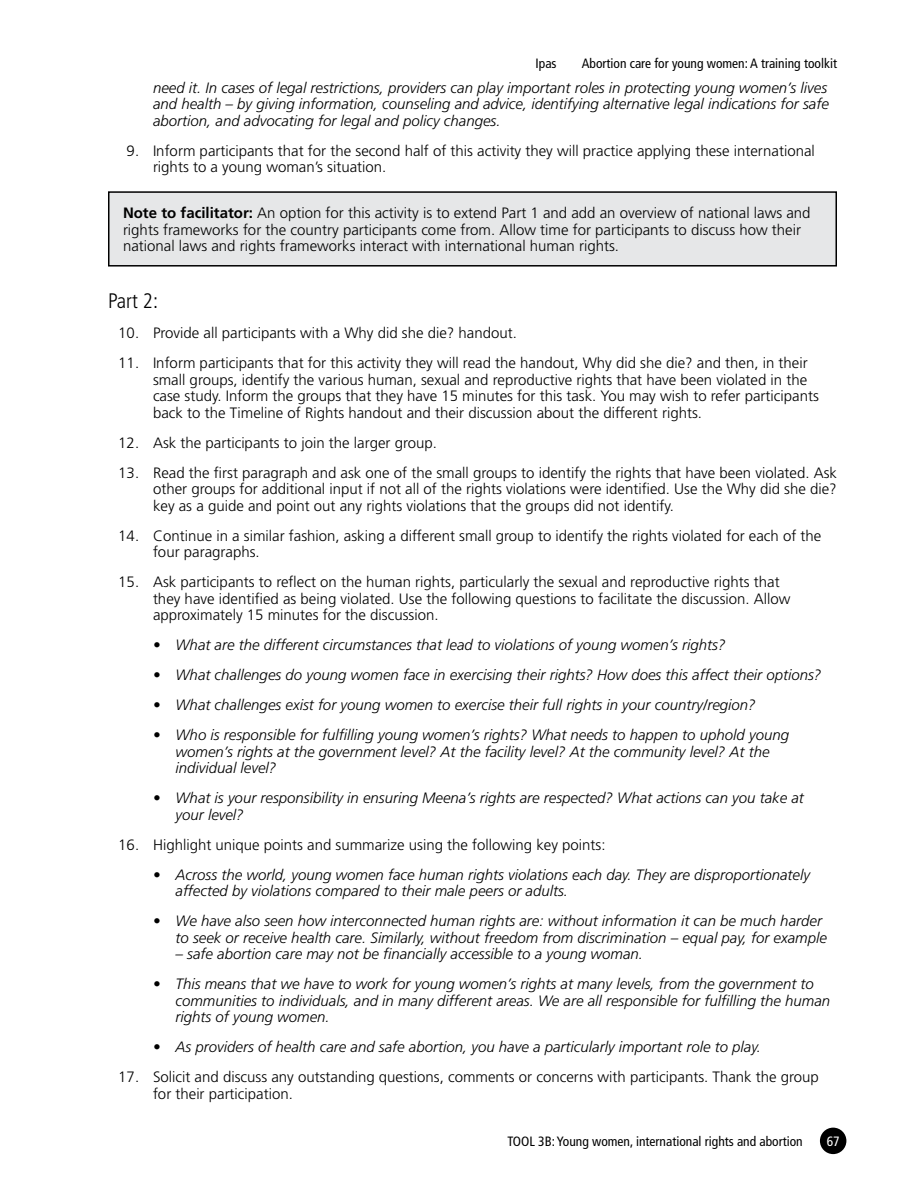
<style>
.page{position:relative;width:918px;height:1188px;background:#fff}
.page>*{position:absolute;margin:0;border:0;box-sizing:border-box;transform-origin:0 0}
.t1{font:300 condensed 21px "Frutiger";color:#000}
.t2{font:300 15px/16.5px "Frutiger";color:#000}
.t3{font:italic 300 15px/16.5px "Frutiger";color:#000}
.t4{font:condensed 13.5px "Frutiger";color:#000}
.t5{font:condensed 13.5px "Frutiger";color:#fff}
.s1{font-weight:700}
</style>
<div class="page">
<div style="left:820px;top:1128px;width:26px;height:26px;background:#000;border-radius:50%"></div>
<div style="left:109px;top:192px;width:727px;height:74px;background:#e6e7e8"></div>
<div style="left:108px;top:191px;width:729px;height:76px;border:2px solid #000"></div>
<p class="t4" style="left:536px;top:55px;width:23px">Ipas</p>
<p class="t4" style="left:582px;top:55px;width:257px">Abortion care for young women: A training toolkit</p>
<p class="t3" style="left:153px;top:79px;width:677px;text-align:justify">need it. In cases of legal restrictions, providers can play important roles in protecting young women’s lives and health – by giving information, counseling and advice, identifying alternative legal indications for safe abortion, and advocating for legal and policy changes.</p>
<p class="t2" style="left:153px;top:142px;width:663px;text-indent:-26px">9. Inform participants that for the second half of this activity they will practice applying these international rights to a young woman’s situation.</p>
<p class="t2" style="left:123px;top:205px;width:689px"><span class="s1">Note to facilitator:</span> An option for this activity is to extend Part 1 and add an overview of national laws and rights frameworks for the country participants come from. Allow time for participants to discuss how their national laws and rights frameworks interact with international human rights.</p>
<h1 class="t1" style="left:108px;top:289px;width:52px">Part 2:</h1>
<p class="t2" style="left:118px;top:325px;width:400px">10. Provide all participants with a Why did she die? handout.</p>
<p class="t2" style="left:153px;top:355px;width:667px;text-indent:-35px">11. Inform participants that for this activity they will read the handout, Why did she die? and then, in their small groups, identify the various human, sexual and reproductive rights that have been violated in the case study. Inform the groups that they have 15 minutes for this task. You may wish to refer participants back to the Timeline of Rights handout and their discussion about the different rights.</p>
<p class="t2" style="left:118px;top:434px;width:320px">12. Ask the participants to join the larger group.</p>
<p class="t2" style="left:153px;top:464px;width:686px;text-align:justify;text-indent:-35px">13. Read the first paragraph and ask one of the small groups to identify the rights that have been violated. Ask other groups for additional input if not all of the rights violations were identified. Use the Why did she die? key as a guide and point out any rights violations that the groups did not identify.</p>
<p class="t2" style="left:153px;top:527px;width:670px;text-indent:-35px">14. Continue in a similar fashion, asking a different small group to identify the rights violated for each of the four paragraphs.</p>
<p class="t2" style="left:153px;top:574px;width:639px;text-indent:-35px">15. Ask participants to reflect on the human rights, particularly the sexual and reproductive rights that they have identified as being violated. Use the following questions to facilitate the discussion. Allow approximately 15 minutes for the discussion.</p>
<p class="t3" style="left:153px;top:637px;width:574px">• What are the different circumstances that lead to violations of young women’s rights?</p>
<p class="t3" style="left:153px;top:667px;width:670px">• What challenges do young women face in exercising their rights? How does this affect their options?</p>
<p class="t3" style="left:153px;top:697px;width:604px">• What challenges exist for young women to exercise their full rights in your country/region?</p>
<p class="t3" style="left:176px;top:727px;width:615px;text-indent:-22px">• Who is responsible for fulfilling young women’s rights? What needs to happen to uphold young women’s rights at the government level? At the facility level? At the community level? At the individual level?</p>
<p class="t3" style="left:176px;top:790px;width:630px;text-indent:-22px">• What is your responsibility in ensuring Meena’s rights are respected? What actions can you take at your level?</p>
<p class="t2" style="left:118px;top:836px;width:489px">16. Highlight unique points and summarize using the following key points:</p>
<p class="t3" style="left:176px;top:866px;width:636px;text-indent:-22px">• Across the world, young women face human rights violations each day. They are disproportionately affected by violations compared to their male peers or adults.</p>
<p class="t3" style="left:176px;top:913px;width:653px;text-indent:-22px">• We have also seen how interconnected human rights are: without information it can be much harder to seek or receive health care. Similarly, without freedom from discrimination – equal pay, for example</p>
<p class="t3" style="left:176px;top:946px;width:469px">– safe abortion care may not be financially accessible to a young woman.</p>
<p class="t3" style="left:176px;top:976px;width:656px;text-indent:-22px">• This means that we have to work for young women’s rights at many levels, from the government to communities to individuals, and in many different areas. We are all responsible for fulfilling the human rights of young women.</p>
<p class="t3" style="left:153px;top:1039px;width:609px">• As providers of health care and safe abortion, you have a particularly important role to play.</p>
<p class="t2" style="left:153px;top:1069px;width:667px;text-indent:-35px">17. Solicit and discuss any outstanding questions, comments or concerns with participants. Thank the group for their participation.</p>
<p class="t4" style="left:508px;top:1133px;width:297px">TOOL 3B: Young women, international rights and abortion</p>
<p class="t5" style="left:827px;top:1133px;width:14px">67</p>
</div>
